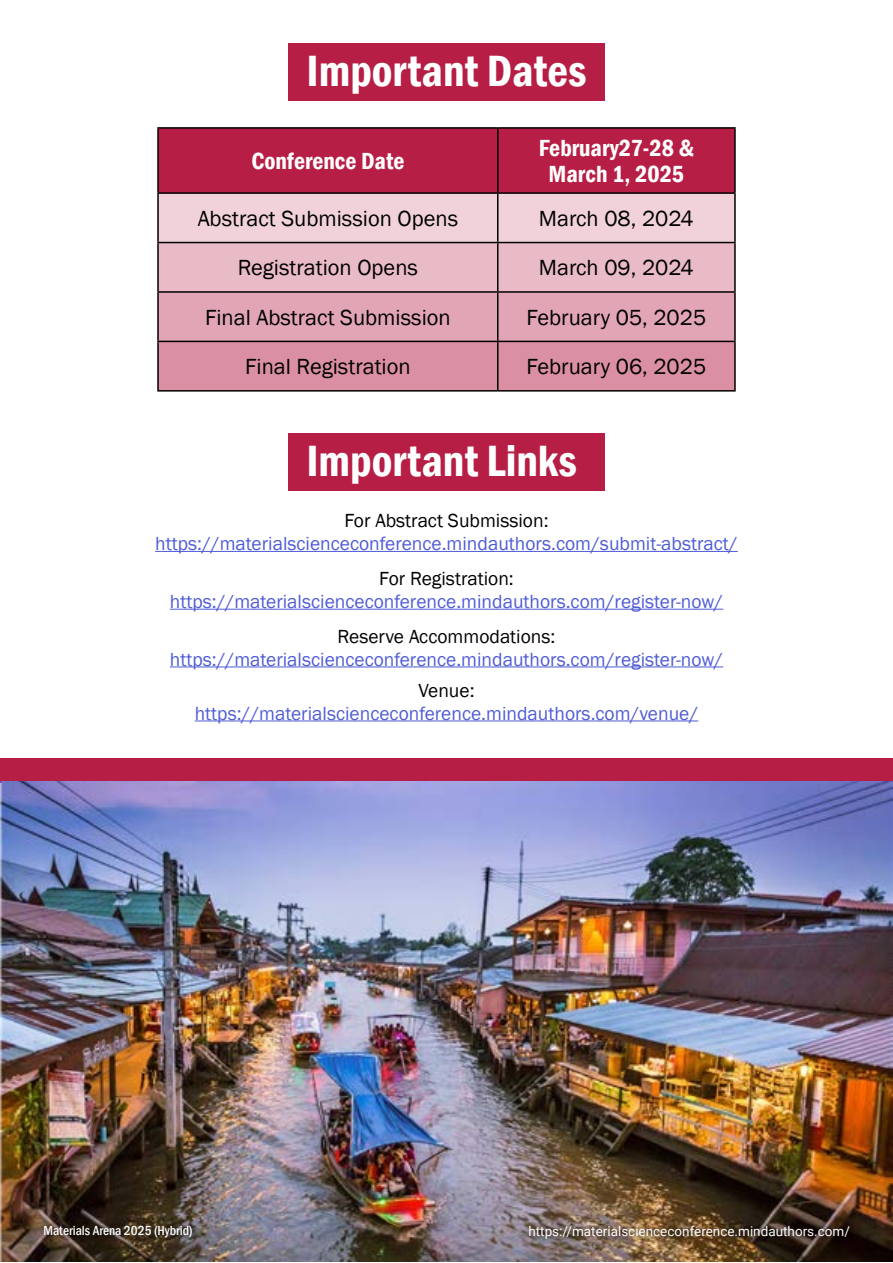
<style>
.page{position:relative;width:893px;height:1263px;background:#fff}
.page>*{position:absolute;margin:0;border:0;box-sizing:border-box;transform-origin:0 0}
.t1{font:600 condensed 45px "Franklin Gothic";color:#fff}
.t2{font:600 condensed 24px/25.8px "Franklin Gothic";color:#fff;text-align:center}
.t3{font:22.5px "Franklin Gothic";color:#000}
.t4{font:19.5px "Franklin Gothic";color:#4f5cd6}
.t5{font:19.5px "Franklin Gothic";color:#000}
.t6{font:13.5px "Roboto";color:#fff}
.t7{font:500 condensed 13.5px "Franklin Gothic";color:#fff}
</style>
<div class="page">
<div style="left:0;top:758px;width:893px;height:24px;background:#b71e45"></div>
<div style="left:288px;top:43px;width:317px;height:58px;background:#b71e45"></div>
<hr style="left:155px;top:551px;width:583px;height:1px;background:#4f5cd6">
<hr style="left:170px;top:609px;width:553px;height:1px;background:#4f5cd6">
<hr style="left:170px;top:666px;width:553px;height:1px;background:#4f5cd6">
<hr style="left:195px;top:720px;width:503px;height:1px;background:#4f5cd6">
<svg style="left:159px;top:129px;width:575px;height:261px;background:#d88b9f"></svg>
<hr style="left:157px;top:127px;width:341px;height:2px;background:#000">
<hr style="left:157px;top:129px;width:2px;height:63px;background:#000">
<hr style="left:498px;top:127px;width:238px;height:2px;background:#000">
<hr style="left:497px;top:129px;width:1px;height:63px;background:#000">
<hr style="left:734px;top:129px;width:2px;height:63px;background:#000">
<hr style="left:157px;top:192px;width:341px;height:2px;background:#000">
<hr style="left:157px;top:194px;width:2px;height:48px;background:#000">
<hr style="left:498px;top:192px;width:238px;height:2px;background:#000">
<hr style="left:497px;top:194px;width:1px;height:48px;background:#000">
<hr style="left:734px;top:194px;width:2px;height:48px;background:#000">
<hr style="left:157px;top:242px;width:341px;height:1px;background:#000">
<hr style="left:157px;top:243px;width:2px;height:48px;background:#000">
<hr style="left:498px;top:242px;width:238px;height:1px;background:#000">
<hr style="left:497px;top:243px;width:1px;height:48px;background:#000">
<hr style="left:734px;top:243px;width:2px;height:48px;background:#000">
<hr style="left:157px;top:291px;width:341px;height:2px;background:#000">
<hr style="left:157px;top:293px;width:2px;height:48px;background:#000">
<hr style="left:498px;top:291px;width:238px;height:2px;background:#000">
<hr style="left:497px;top:293px;width:1px;height:48px;background:#000">
<hr style="left:734px;top:293px;width:2px;height:48px;background:#000">
<hr style="left:157px;top:341px;width:341px;height:1px;background:#000">
<hr style="left:157px;top:342px;width:2px;height:48px;background:#000">
<hr style="left:498px;top:341px;width:238px;height:1px;background:#000">
<hr style="left:497px;top:342px;width:1px;height:48px;background:#000">
<hr style="left:734px;top:342px;width:2px;height:48px;background:#000">
<hr style="left:157px;top:390px;width:341px;height:2px;background:#000">
<hr style="left:498px;top:390px;width:238px;height:2px;background:#000">
<div style="left:288px;top:433px;width:317px;height:58px;background:#b71e45"></div>
<img style="left:1px;top:781px;width:892px;height:480px">
<div style="left:39px;top:1219px;width:162px;height:26px;background:#000;opacity:.75"></div>
<div style="left:524px;top:1221px;width:333px;height:25px;background:#000;opacity:.75"></div>
<h1 class="t1" style="left:307px;top:41px;width:281px">Important Dates</h1>
<p class="t2" style="left:251px;top:148px;width:155px">Conference Date</p>
<p class="t2" style="left:539px;top:135px;width:157px">February27-28 &amp;<br>March 1, 2025</p>
<p class="t3" style="left:198px;top:204px;width:262px">Abstract Submission Opens</p>
<p class="t3" style="left:539px;top:204px;width:156px">March 08, 2024</p>
<p class="t3" style="left:238px;top:254px;width:182px">Registration Opens</p>
<p class="t3" style="left:539px;top:254px;width:156px">March 09, 2024</p>
<p class="t3" style="left:205px;top:303px;width:247px">Final Abstract Submission</p>
<p class="t3" style="left:526px;top:303px;width:181px">February 05, 2025</p>
<p class="t3" style="left:245px;top:352px;width:167px">Final Registration</p>
<p class="t3" style="left:526px;top:352px;width:181px">February 06, 2025</p>
<h1 class="t1" style="left:306px;top:431px;width:272px">Important Links</h1>
<p class="t5" style="left:344px;top:509px;width:206px">For Abstract Submission:</p>
<p class="t4" style="left:155px;top:531px;width:584px">https://materialscienceconference.mindauthors.com/submit-abstract/</p>
<p class="t5" style="left:379px;top:567px;width:136px">For Registration:</p>
<p class="t4" style="left:170px;top:589px;width:555px">https://materialscienceconference.mindauthors.com/register-now/</p>
<p class="t5" style="left:338px;top:624px;width:219px">Reserve Accommodations:</p>
<p class="t4" style="left:170px;top:647px;width:555px">https://materialscienceconference.mindauthors.com/register-now/</p>
<p class="t5" style="left:418px;top:678px;width:58px">Venue:</p>
<p class="t4" style="left:195px;top:701px;width:505px">https://materialscienceconference.mindauthors.com/venue/</p>
<p class="t7" style="left:43px;top:1222px;width:151px">Materials Arena 2025 (Hybrid)</p>
<p class="t6" style="left:528px;top:1221px;width:323px">https://materialscienceconference.mindauthors.com/</p>
</div>
